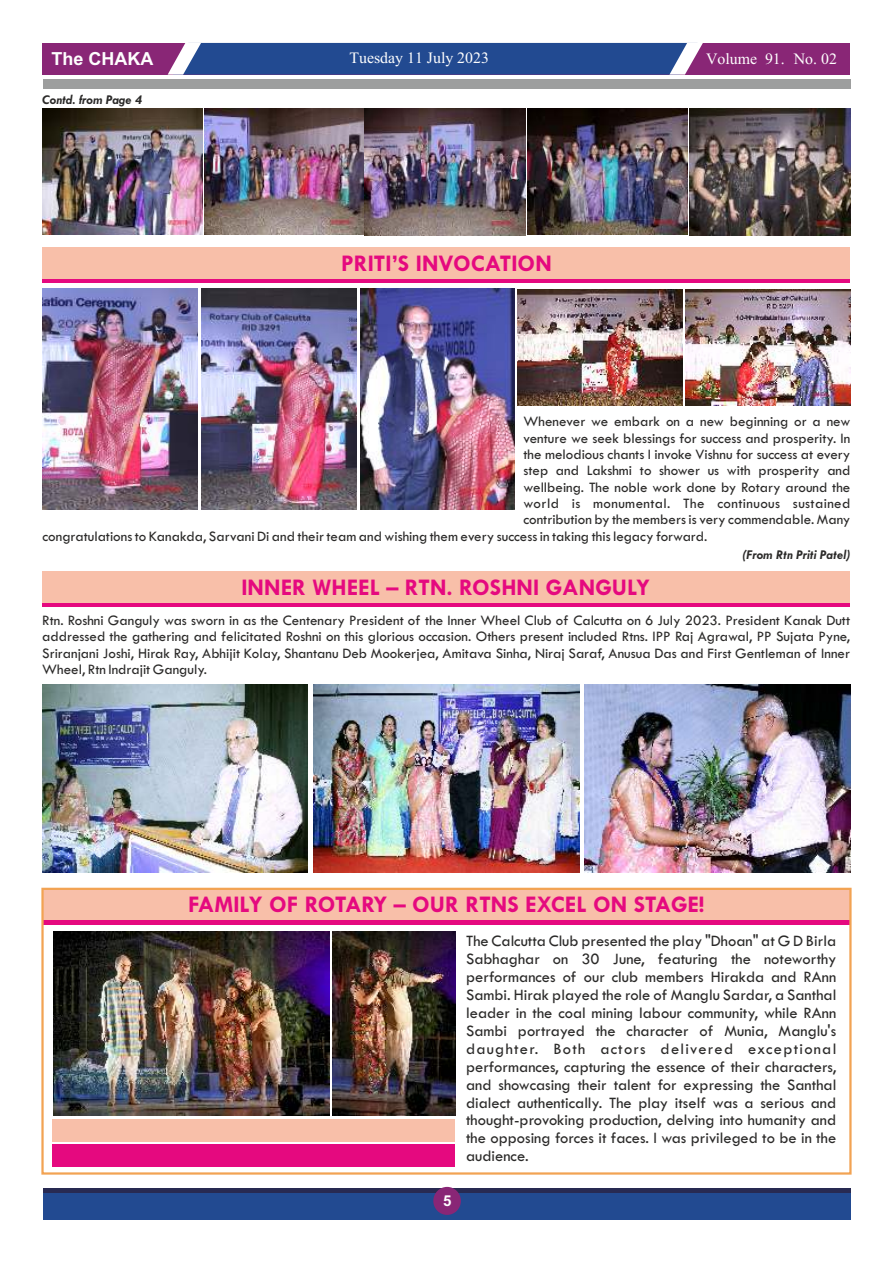
<style>
.page{position:relative;width:893px;height:1263px;background:#fff}
.page>*{position:absolute;margin:0;border:0;box-sizing:border-box;transform-origin:0 0}
.t1{font:700 24px "Tw Cen";color:#e5097f}
.t2{font:24px "Angsana New";color:#fefefe}
.t3{font:700 18px "Arial";color:#fefefe}
.t4{font:16.5px/18px "Tw Cen";color:#2b2a29;text-align:justify}
.t5{font:15px/16.4px "Tw Cen";color:#2b2a29;text-align:justify}
.t6{font:15px "Tw Cen";letter-spacing:.025em;color:#2b2a29}
.t7{font:700 15px "Arial";color:#fefefe}
.t8{font:italic 700 13.5px "Tw Cen";color:#2b2a29}
</style>
<div class="page">
<div style="left:42px;top:43px;width:808px;height:31px;background:#892676"></div>
<svg style="left:168px;top:43px;width:535px;height:32px;background:#335296"></svg>
<div style="left:43px;top:79px;width:807px;height:9px;background:#9d9e9e"></div>
<div style="left:43px;top:1192px;width:807px;height:28px;background:#224a91"></div>
<hr style="left:43px;top:1188px;width:807px;height:4px;background:#282a52">
<div style="left:433px;top:1187px;width:28px;height:28px;background:#892676;border-radius:50%"></div>
<img style="left:43px;top:109px;width:160px;height:126px">
<img style="left:205px;top:108px;width:321px;height:127px">
<img style="left:528px;top:109px;width:160px;height:126px">
<img style="left:690px;top:108px;width:160px;height:127px">
<svg style="left:43px;top:278px;width:807px;height:5px;background:#e82d87"></svg>
<div style="left:43px;top:247px;width:807px;height:31px;background:#f8bfa9"></div>
<img style="left:43px;top:288px;width:154px;height:221px">
<img style="left:202px;top:288px;width:154px;height:221px">
<img style="left:360px;top:288px;width:155px;height:221px">
<img style="left:518px;top:289px;width:165px;height:116px">
<img style="left:685px;top:289px;width:165px;height:116px">
<svg style="left:42px;top:602px;width:808px;height:5px;background:#e82d87"></svg>
<div style="left:42px;top:571px;width:808px;height:31px;background:#f8bfa9"></div>
<img style="left:42px;top:684px;width:266px;height:188px">
<img style="left:313px;top:684px;width:266px;height:188px">
<img style="left:584px;top:684px;width:266px;height:188px">
<div style="left:43px;top:919px;width:807px;height:5px;background:#e5097f"></div>
<div style="left:43px;top:889px;width:807px;height:31px;background:#f8bfa9"></div>
<img style="left:53px;top:932px;width:276px;height:183px">
<img style="left:333px;top:932px;width:123px;height:183px">
<div style="left:41px;top:888px;width:811px;height:286px;border:2px solid #f2a353"></div>
<div style="left:52px;top:1119px;width:403px;height:23px;background:#f8bfa9"></div>
<div style="left:52px;top:1144px;width:403px;height:22px;background:#e5097f"></div>
<h1 class="t2" style="left:349px;top:40px;width:141px">Tuesday 11 July 2023</h1>
<p class="t3" style="left:51px;top:52px;width:103px">The CHAKA</p>
<h1 class="t2" style="left:706px;top:42px;width:132px">Volume 91. No. 02</h1>
<p class="t8" style="left:42px;top:95px;width:102px">Contd. from Page 4</p>
<h1 class="t1" style="left:341px;top:254px;width:212px">PRITI’S INVOCATION</h1>
<p class="t5" style="left:523px;top:414px;width:328px">Whenever we embark on a new beginning or a new</p>
<p class="t5" style="left:523px;top:431px;width:328px">venture we seek blessings for success and prosperity. In</p>
<p class="t5" style="left:523px;top:447px;width:328px">the melodious chants I invoke Vishnu for success at every</p>
<p class="t5" style="left:523px;top:463px;width:328px">step and Lakshmi to shower us with prosperity and</p>
<p class="t5" style="left:523px;top:480px;width:328px">wellbeing. The noble work done by Rotary around the</p>
<p class="t6" style="left:523px;top:498px;width:328px">world is monumental. The continuous sustained</p>
<p class="t5" style="left:523px;top:512px;width:328px">contribution by the members is very commendable. Many</p>
<p class="t5" style="left:42px;top:529px;width:666px">congratulations to Kanakda, Sarvani Di and their team and wishing them every success in taking this legacy forward.</p>
<p class="t8" style="left:742px;top:549px;width:110px">(From Rtn Priti Patel)</p>
<h1 class="t1" style="left:241px;top:578px;width:410px">INNER WHEEL – RTN. ROSHNI GANGULY</h1>
<p class="t5" style="left:42px;top:613px;width:809px">Rtn. Roshni Ganguly was sworn in as the Centenary President of the Inner Wheel Club of Calcutta on 6 July 2023. President Kanak Dutt addressed the gathering and felicitated Roshni on this glorious occasion. Others present included Rtns. IPP Raj Agrawal, PP Sujata Pyne, Sriranjani Joshi, Hirak Ray, Abhijit Kolay, Shantanu Deb Mookerjea, Amitava Sinha, Niraj Saraf, Anusua Das and First Gentleman of Inner Wheel, Rtn Indrajit Ganguly.</p>
<h1 class="t1" style="left:188px;top:895px;width:517px">FAMILY OF ROTARY – OUR RTNS EXCEL ON STAGE!</h1>
<p class="t4" style="left:466px;top:933px;width:372px">The Calcutta Club presented the play "Dhoan" at G D Birla Sabhaghar on 30 June, featuring the noteworthy performances of our club members Hirakda and RAnn Sambi. Hirak played the role of Manglu Sardar, a Santhal leader in the coal mining labour community, while RAnn Sambi portrayed the character of Munia, Manglu's daughter. Both actors delivered exceptional performances, capturing the essence of their characters, and showcasing their talent for expressing the Santhal dialect authentically. The play itself was a serious and thought-provoking production, delving into humanity and the opposing forces it faces. I was privileged to be in the audience.</p>
<p class="t7" style="left:443px;top:1195px;width:10px">5</p>
</div>
